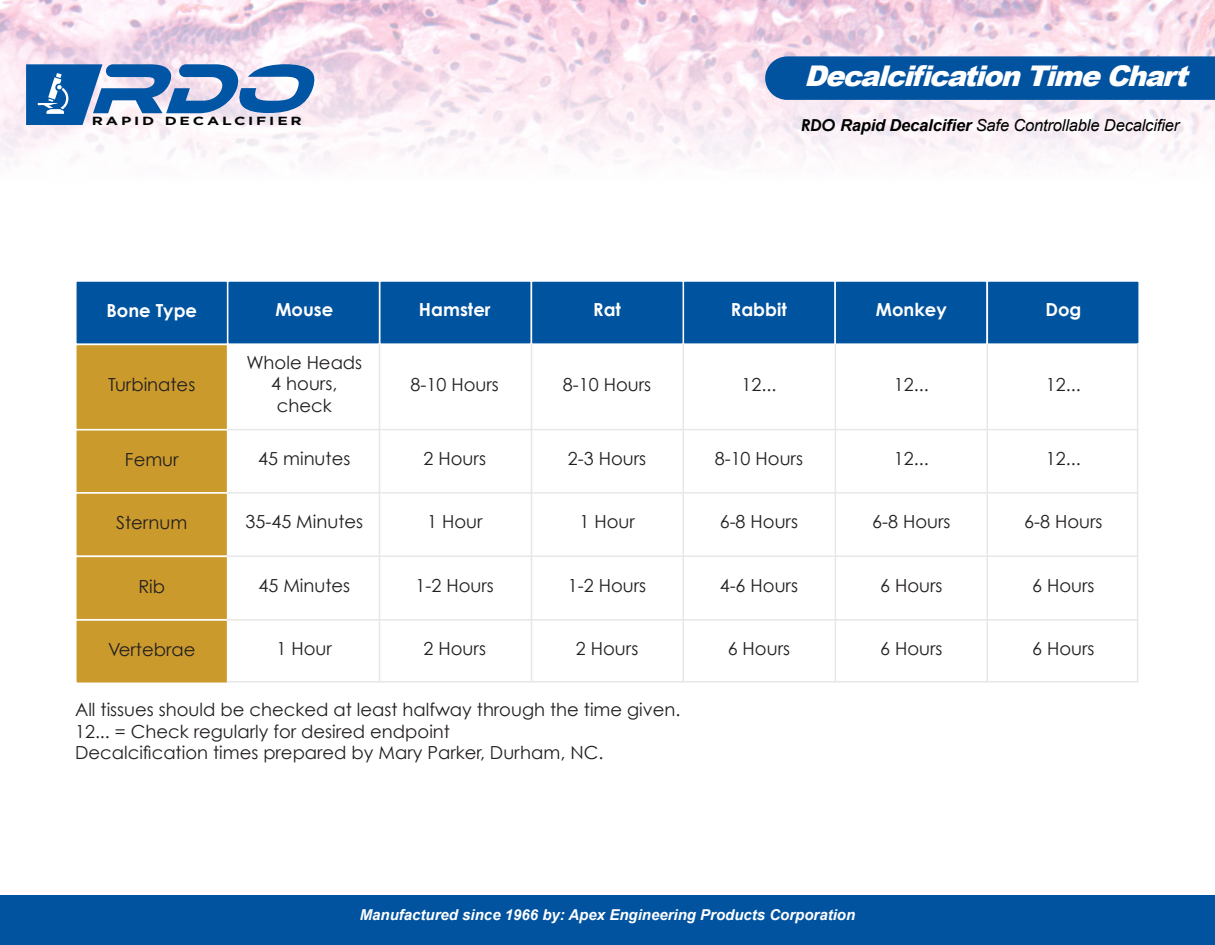
<style>
.page{position:relative;width:1215px;height:945px;background:#fff}
.page>*{position:absolute;margin:0;border:0;box-sizing:border-box;transform-origin:0 0}
.t1{font:italic 900 28.5px "Arial";color:#fff}
.t2{font:18px/21.6px "Century Gothic";color:#231f20;text-align:center}
.t3{font:700 18px "Century Gothic";color:#fff}
.t4{font:italic 16.5px "Arial";letter-spacing:-.01em;color:#000}
.t5{font:italic 700 15px "Arial";color:#fff}
.t6{font:700 11.85px "Gotham";letter-spacing:.18em;color:#050605;scale:1.32 1}
.s1{font-family:"Century Gothic";font-weight:700}
.s2{font-weight:700}
</style>
<div class="page">
<div style="left:75px;top:280px;width:153px;height:65px;background:#00539f;border:2px solid #fff"></div>
<div style="left:379px;top:280px;width:153px;height:65px;background:#00539f;border:2px solid #fff"></div>
<div style="left:683px;top:280px;width:153px;height:65px;background:#00539f;border:2px solid #fff"></div>
<div style="left:227px;top:280px;width:153px;height:65px;background:#00539f;border:2px solid #fff"></div>
<div style="left:531px;top:280px;width:153px;height:65px;background:#00539f;border:2px solid #fff"></div>
<div style="left:834px;top:280px;width:154px;height:65px;background:#00539f;border:2px solid #fff"></div>
<div style="left:987px;top:280px;width:153px;height:65px;background:#00539f;border:2px solid #fff"></div>
<div style="left:75px;top:429px;width:153px;height:65px;background:#cb9a2c"></div>
<div style="left:75px;top:492px;width:153px;height:65px;background:#cb9a2c;border:2px solid #fff"></div>
<div style="left:379px;top:492px;width:153px;height:65px;border:2px solid #fff"></div>
<div style="left:683px;top:492px;width:153px;height:65px;border:2px solid #fff"></div>
<div style="left:227px;top:492px;width:153px;height:65px;border:2px solid #fff"></div>
<div style="left:531px;top:492px;width:153px;height:65px;border:2px solid #fff"></div>
<div style="left:834px;top:492px;width:154px;height:65px;border:2px solid #fff"></div>
<div style="left:987px;top:492px;width:153px;height:65px;border:2px solid #fff"></div>
<div style="left:75px;top:556px;width:153px;height:64px;background:#cb9a2c;border:2px solid #fff"></div>
<div style="left:75px;top:619px;width:153px;height:65px;background:#cb9a2c;border:2px solid #fff"></div>
<div style="left:227px;top:619px;width:153px;height:65px;border:2px solid #fff"></div>
<div style="left:531px;top:619px;width:153px;height:65px;border:2px solid #fff"></div>
<div style="left:75px;top:344px;width:153px;height:86px;background:#cb9a2c;border:2px solid #fff"></div>
<div style="left:379px;top:344px;width:153px;height:86px;border:2px solid #fff"></div>
<div style="left:683px;top:344px;width:153px;height:86px;border:2px solid #fff"></div>
<div style="left:227px;top:344px;width:153px;height:86px;border:2px solid #fff"></div>
<div style="left:531px;top:344px;width:153px;height:86px;border:2px solid #fff"></div>
<div style="left:834px;top:344px;width:154px;height:86px;border:2px solid #fff"></div>
<div style="left:987px;top:344px;width:153px;height:86px;border:2px solid #fff"></div>
<img style="left:0;top:0;width:1215px;height:163px">
<div style="left:765px;top:56px;width:450px;height:44px;background:#0153a0"></div>
<svg style="left:26px;top:64px;width:290px;height:61px"></svg>
<div style="left:0;top:896px;width:1215px;height:49px;background:#0153a0"></div>
<hr style="left:227px;top:429px;width:911px;height:1px;background:#e6e7e9">
<hr style="left:227px;top:492px;width:911px;height:2px;background:#e6e7e9">
<hr style="left:227px;top:556px;width:911px;height:1px;background:#e6e7e9">
<hr style="left:227px;top:619px;width:911px;height:2px;background:#e6e7e9">
<hr style="left:227px;top:681px;width:911px;height:2px;background:#e6e7e9">
<hr style="left:379px;top:343px;width:1px;height:339px;background:#e6e7e9">
<hr style="left:531px;top:343px;width:1px;height:339px;background:#e6e7e9">
<hr style="left:683px;top:343px;width:1px;height:339px;background:#e6e7e9">
<hr style="left:835px;top:343px;width:1px;height:339px;background:#e6e7e9">
<hr style="left:986px;top:343px;width:2px;height:339px;background:#e6e7e9">
<hr style="left:1137px;top:343px;width:1px;height:339px;background:#e6e7e9">
<p class="t6" style="left:92px;top:113px;width:160px">RAPID DECALCIFIER</p>
<p class="t1" style="left:804px;top:55px;width:395px">DecalcificationTimeChart</p>
<p class="t4" style="left:801px;top:114px;width:380px"><span class="s1">RDO</span> <span class="s2">Rapid Decalcifier</span> Safe Controllable Decalcifier</p>
<p class="t3" style="left:106px;top:299px;width:92px">Bone Type</p>
<p class="t3" style="left:275px;top:299px;width:59px">Mouse</p>
<p class="t3" style="left:419px;top:299px;width:73px">Hamster</p>
<p class="t3" style="left:593px;top:299px;width:29px">Rat</p>
<p class="t3" style="left:731px;top:299px;width:57px">Rabbit</p>
<p class="t3" style="left:876px;top:299px;width:72px">Monkey</p>
<p class="t3" style="left:1045px;top:299px;width:37px">Dog</p>
<p class="t2" style="left:108px;top:374px;width:89px">Turbinates</p>
<p class="t2" style="left:246px;top:351px;width:117px">Whole Heads<br>4 hours, check</p>
<p class="t2" style="left:411px;top:373px;width:90px">8-10 Hours</p>
<p class="t2" style="left:563px;top:373px;width:90px">8-10 Hours</p>
<p class="t2" style="left:741px;top:373px;width:36px">12...</p>
<p class="t2" style="left:894px;top:373px;width:36px">12...</p>
<p class="t2" style="left:1046px;top:373px;width:36px">12...</p>
<p class="t2" style="left:125px;top:448px;width:55px">Femur</p>
<p class="t2" style="left:258px;top:447px;width:94px">45 minutes</p>
<p class="t2" style="left:424px;top:447px;width:64px">2 Hours</p>
<p class="t2" style="left:568px;top:447px;width:80px">2-3 Hours</p>
<p class="t2" style="left:715px;top:447px;width:90px">8-10 Hours</p>
<p class="t2" style="left:894px;top:447px;width:36px">12...</p>
<p class="t2" style="left:1046px;top:447px;width:36px">12...</p>
<p class="t2" style="left:116px;top:512px;width:73px">Sternum</p>
<p class="t2" style="left:245px;top:511px;width:119px">35-45 Minutes</p>
<p class="t2" style="left:427px;top:511px;width:57px">1 Hour</p>
<p class="t2" style="left:579px;top:511px;width:57px">1 Hour</p>
<p class="t2" style="left:720px;top:511px;width:80px">6-8 Hours</p>
<p class="t2" style="left:872px;top:511px;width:80px">6-8 Hours</p>
<p class="t2" style="left:1024px;top:511px;width:80px">6-8 Hours</p>
<p class="t2" style="left:138px;top:575px;width:28px">Rib</p>
<p class="t2" style="left:258px;top:574px;width:93px">45 Minutes</p>
<p class="t2" style="left:416px;top:574px;width:80px">1-2 Hours</p>
<p class="t2" style="left:568px;top:574px;width:80px">1-2 Hours</p>
<p class="t2" style="left:720px;top:574px;width:80px">4-6 Hours</p>
<p class="t2" style="left:880px;top:574px;width:64px">6 Hours</p>
<p class="t2" style="left:1032px;top:574px;width:64px">6 Hours</p>
<p class="t2" style="left:108px;top:639px;width:89px">Vertebrae</p>
<p class="t2" style="left:277px;top:638px;width:57px">1 Hour</p>
<p class="t2" style="left:424px;top:638px;width:64px">2 Hours</p>
<p class="t2" style="left:576px;top:638px;width:64px">2 Hours</p>
<p class="t2" style="left:728px;top:638px;width:64px">6 Hours</p>
<p class="t2" style="left:880px;top:638px;width:64px">6 Hours</p>
<p class="t2" style="left:1032px;top:638px;width:64px">6 Hours</p>
<p class="t2" style="left:75px;top:698px;width:607px">All tissues should be checked at least halfway through the time given.</p>
<p class="t2" style="left:75px;top:720px;width:376px">12... = Check regularly for desired endpoint</p>
<p class="t2" style="left:75px;top:742px;width:530px">Decalcification times prepared by Mary Parker, Durham, NC.</p>
<p class="t5" style="left:360px;top:904px;width:497px">Manufactured since 1966 by: Apex Engineering Products Corporation</p>
</div>
